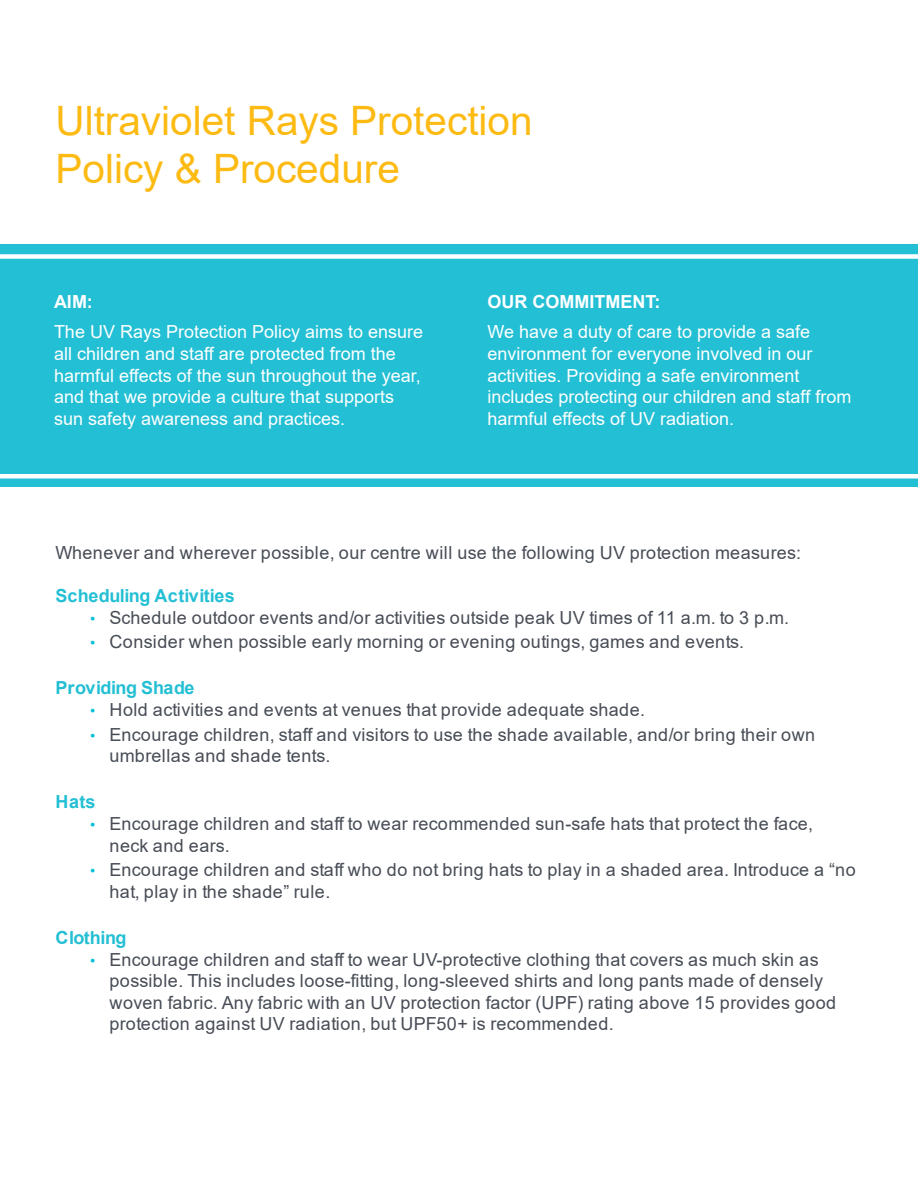
<style>
.page{position:relative;width:918px;height:1188px;background:#fff}
.page>*{position:absolute;margin:0;border:0;box-sizing:border-box;transform-origin:0 0}
.t1{font:40.5px/48.6px "Arial";color:#fcba13}
.t2{font:18px/21.6px "Arial";letter-spacing:.025em;color:#474c55}
.t3{font:18px/21.6px "Arial";color:#fff}
.t4{font:700 18px "Arial";letter-spacing:-.03em;color:#23bfd4}
.t5{font:700 18px "Arial";color:#fff}
.s1{font-size:15px;color:#00bfd5}
</style>
<div class="page">
<div style="left:0;top:244px;width:918px;height:244px;background:#23bfd4"></div>
<div style="left:0;top:254px;width:918px;height:5px;background:#fff"></div>
<hr style="left:0;top:474px;width:918px;height:4px;background:#fff">
<h1 class="t1" style="left:56px;top:96px;width:479px">Ultraviolet Rays Protection<br>Policy &amp; Procedure</h1>
<p class="t5" style="left:54px;top:289px;width:40px">AIM:</p>
<p class="t3" style="left:54px;top:321px;width:371px">The UV Rays Protection Policy aims to ensure all children and staff are protected from the harmful effects of the sun throughout the year, and that we provide a culture that supports sun safety awareness and practices.</p>
<p class="t5" style="left:487px;top:289px;width:174px">OUR COMMITMENT:</p>
<p class="t3" style="left:487px;top:321px;width:365px">We have a duty of care to provide a safe environment for everyone involved in our activities. Providing a safe environment includes protecting our children and staff from harmful effects of UV radiation.</p>
<p class="t2" style="left:56px;top:542px;width:747px">Whenever and wherever possible, our centre will use the following UV protection measures:</p>
<p class="t4" style="left:56px;top:583px;width:181px">Scheduling Activities</p>
<p class="t2" style="left:90px;top:606px;width:701px"><span class="s1">•</span> Schedule outdoor events and/or activities outside peak UV times of 11 a.m. to 3 p.m.</p>
<p class="t2" style="left:90px;top:631px;width:656px"><span class="s1">•</span> Consider when possible early morning or evening outings, games and events.</p>
<p class="t4" style="left:56px;top:675px;width:141px">Providing Shade</p>
<p class="t2" style="left:90px;top:699px;width:557px"><span class="s1">•</span> Hold activities and events at venues that provide adequate shade.</p>
<p class="t2" style="left:110px;top:723px;width:707px;text-indent:-20px"><span class="s1">•</span> Encourage children, staff and visitors to use the shade available, and/or bring their own umbrellas and shade tents.</p>
<p class="t4" style="left:56px;top:789px;width:42px">Hats</p>
<p class="t2" style="left:110px;top:813px;width:705px;text-indent:-20px"><span class="s1">•</span> Encourage children and staff to wear recommended sun-safe hats that protect the face, neck and ears.</p>
<p class="t2" style="left:110px;top:859px;width:748px;text-indent:-20px"><span class="s1">•</span> Encourage children and staff who do not bring hats to play in a shaded area. Introduce a “no hat, play in the shade” rule.</p>
<p class="t4" style="left:56px;top:925px;width:72px">Clothing</p>
<p class="t2" style="left:110px;top:948px;width:728px;text-indent:-20px"><span class="s1">•</span> Encourage children and staff to wear UV-protective clothing that covers as much skin as possible. This includes loose-fitting, long-sleeved shirts and long pants made of densely woven fabric. Any fabric with an UV protection factor (UPF) rating above 15 provides good protection against UV radiation, but UPF50+ is recommended.</p>
</div>
